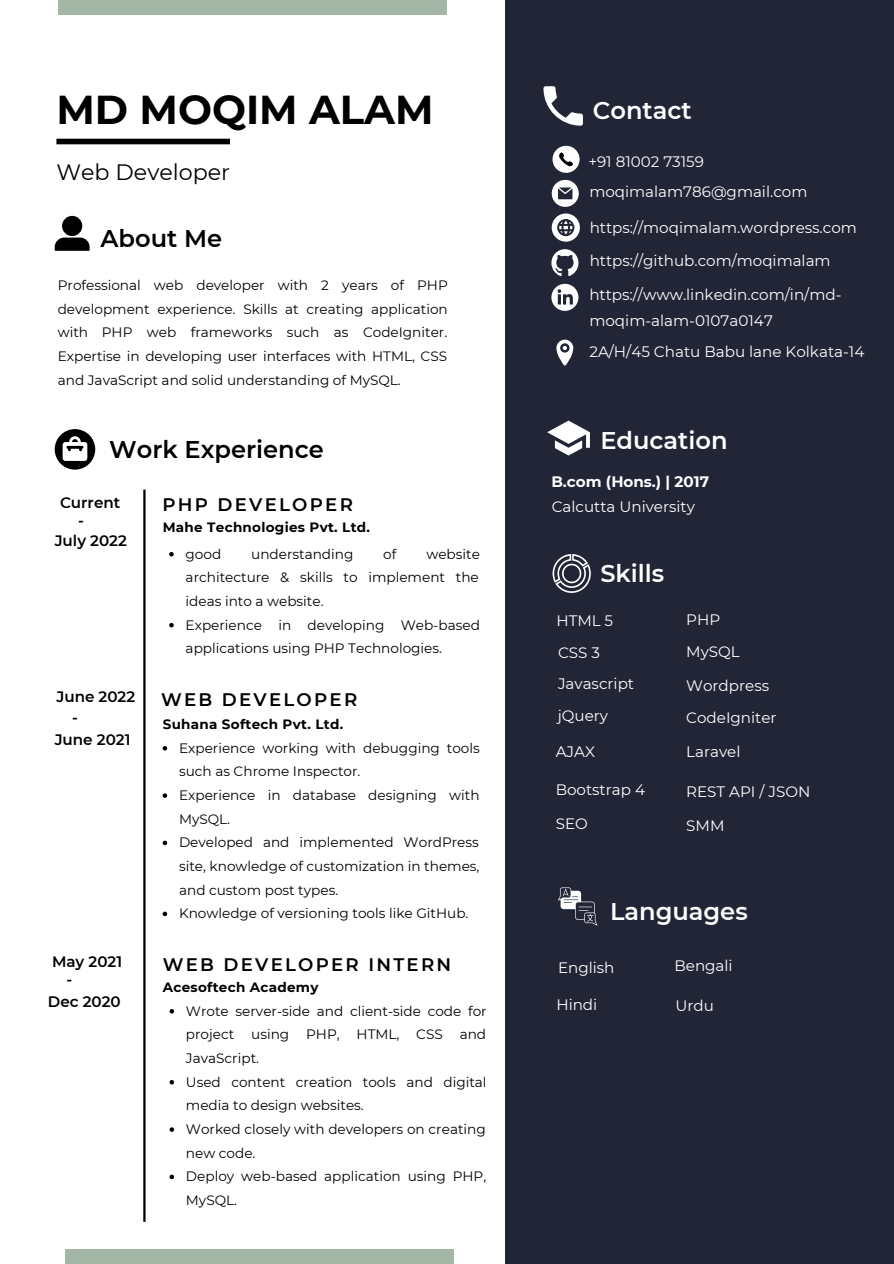
<style>
.page{position:relative;width:894px;height:1264px;background:#fff}
.page>*{position:absolute;margin:0;border:0;box-sizing:border-box;transform-origin:0 0}
.t1{font:700 40.2px "Montserrat";color:#000}
.t2{font:600 24.15px "Montserrat";color:#fff}
.t3{font:600 24.15px "Montserrat";color:#000}
.t4{font:22.2px "Montserrat";color:#000}
.t5{font:600 18.15px "Montserrat";letter-spacing:.125em;color:#000}
.t6{font:15.15px/31.7px "Montserrat";color:#fff}
.t7{font:600 15.15px/18px "Montserrat";color:#000}
.t8{font:700 15.15px "Montserrat";color:#fff}
.t9{font:13.65px/23.7px "Montserrat";color:#000}
.t10{font:700 13.5px "Montserrat";letter-spacing:.02em;color:#000}
</style>
<div class="page">
<div style="left:0;top:0;width:893px;height:1263px;background:#212536"></div>
<div style="left:0;top:0;width:504px;height:1263px;background:#fff"></div>
<div style="left:56px;top:139px;width:174px;height:5px;background:#000"></div>
<hr style="left:143px;top:489px;width:2px;height:732px;background:#000">
<div style="left:65px;top:1249px;width:389px;height:14px;background:#a4b7a7"></div>
<div style="left:58px;top:0;width:388px;height:15px;background:#a4b7a7"></div>
<svg style="left:551px;top:180px;width:27px;height:27px"></svg>
<svg style="left:552px;top:146px;width:27px;height:27px"></svg>
<svg style="left:551px;top:213px;width:28px;height:29px"></svg>
<svg style="left:556px;top:339px;width:17px;height:26px"></svg>
<svg style="left:551px;top:284px;width:27px;height:27px"></svg>
<svg style="left:551px;top:249px;width:27px;height:27px"></svg>
<svg style="left:547px;top:420px;width:42px;height:35px"></svg>
<svg style="left:543px;top:86px;width:39px;height:40px"></svg>
<svg style="left:552px;top:554px;width:38px;height:39px"></svg>
<svg style="left:558px;top:887px;width:39px;height:38px"></svg>
<svg style="left:55px;top:216px;width:35px;height:35px"></svg>
<svg style="left:55px;top:429px;width:40px;height:40px"></svg>
<svg style="left:169px;top:552px;width:5px;height:4px"></svg>
<svg style="left:169px;top:623px;width:5px;height:4px"></svg>
<svg style="left:163px;top:746px;width:4px;height:4px"></svg>
<svg style="left:163px;top:793px;width:4px;height:4px"></svg>
<svg style="left:163px;top:840px;width:4px;height:5px"></svg>
<svg style="left:163px;top:911px;width:4px;height:5px"></svg>
<svg style="left:169px;top:1009px;width:5px;height:4px"></svg>
<svg style="left:169px;top:1080px;width:5px;height:4px"></svg>
<svg style="left:169px;top:1127px;width:5px;height:4px"></svg>
<svg style="left:169px;top:1174px;width:5px;height:5px"></svg>
<h1 class="t1" style="left:56px;top:85px;width:378px">MD MOQIM ALAM</h1>
<h3 class="t4" style="left:56px;top:158px;width:175px">Web Developer</h3>
<h2 class="t3" style="left:100px;top:224px;width:123px">About Me</h2>
<p class="t9" style="left:58px;top:273px;width:391px;text-align:justify">Professional web developer with 2 years of PHP development experience. Skills at creating application with PHP web frameworks such as CodeIgniter.<br>Expertise in developing user interfaces with HTML, CSS and JavaScript and solid understanding of MySQL.</p>
<h2 class="t3" style="left:109px;top:435px;width:216px">Work Experience</h2>
<p class="t7" style="left:78px;top:493px;width:44px;text-indent:-18px">Current -</p>
<p class="t7" style="left:55px;top:531px;width:74px">July 2022</p>
<h3 class="t5" style="left:162px;top:494px;width:192px">PHP DEVELOPER</h3>
<p class="t10" style="left:163px;top:519px;width:209px">Mahe Technologies Pvt. Ltd.</p>
<p class="t9" style="left:185px;top:542px;width:37px">good</p>
<p class="t9" style="left:251px;top:542px;width:104px">understanding</p>
<p class="t9" style="left:383px;top:542px;width:15px">of</p>
<p class="t9" style="left:185px;top:542px;width:296px;text-indent:241px">website architecture &amp; skills to implement the ideas into a website.<br>Experience in developing Web-based applications using PHP Technologies.</p>
<p class="t7" style="left:56px;top:687px;width:80px">June 2022</p>
<h3 class="t5" style="left:161px;top:688px;width:197px">WEB DEVELOPER</h3>
<p class="t7" style="left:55px;top:706px;width:77px;line-height:22px;text-indent:17px">-<br>June 2021</p>
<p class="t7" style="left:67px;top:953px;width:57px;line-height:17.5px;text-indent:-15px">May 2021 -</p>
<p class="t7" style="left:48px;top:992px;width:74px">Dec 2020</p>
<p class="t10" style="left:163px;top:716px;width:182px">Suhana Softech Pvt. Ltd.</p>
<p class="t9" style="left:179px;top:736px;width:302px">Experience working with debugging tools such as Chrome Inspector.<br>Experience in database designing with<br>MySQL.<br>Developed and implemented WordPress site, knowledge of customization in themes, and custom post types.<br>Knowledge of versioning tools like GitHub.</p>
<h3 class="t5" style="left:163px;top:953px;width:290px">WEB DEVELOPER INTERN</h3>
<p class="t10" style="left:163px;top:978px;width:157px">Acesoftech Academy</p>
<p class="t9" style="left:186px;top:999px;width:302px">Wrote server-side and client-side code for project using PHP, HTML, CSS and<br>JavaScript.<br>Used content creation tools and digital media to design websites.<br>Worked closely with developers on creating new code.<br>Deploy web-based application using PHP,<br>MySQL.</p>
<h2 class="t2" style="left:592px;top:96px;width:100px">Contact</h2>
<p class="t6" style="left:588px;top:146px;width:220px;line-height:30.6px">+91 81002 73159 moqimalam786@gmail.com</p>
<p class="t6" style="left:589px;top:211px;width:268px">https://moqimalam.wordpress.com</p>
<p class="t6" style="left:589px;top:245px;width:242px">https://github.com/moqimalam</p>
<p class="t6" style="left:589px;top:282px;width:253px;line-height:26px">https://www.linkedin.com/in/md&shy;moqim-alam-0107a0147</p>
<p class="t6" style="left:589px;top:336px;width:276px">2A/H/45 Chatu Babu lane Kolkata-14</p>
<h2 class="t2" style="left:600px;top:425px;width:129px">Education</h2>
<p class="t8" style="left:551px;top:472px;width:159px">B.com (Hons.) | 2017</p>
<p class="t6" style="left:551px;top:490px;width:145px">Calcutta University</p>
<h2 class="t2" style="left:600px;top:558px;width:65px">Skills</h2>
<p class="t6" style="left:556px;top:604px;width:79px">HTML 5<br>CSS 3<br>Javascript jQuery</p>
<p class="t6" style="left:555px;top:735px;width:41px">AJAX</p>
<p class="t6" style="left:555px;top:774px;width:91px">Bootstrap 4</p>
<p class="t6" style="left:686px;top:604px;width:55px">PHP<br>MySQL</p>
<p class="t6" style="left:686px;top:670px;width:84px">Wordpress</p>
<p class="t6" style="left:686px;top:701px;width:92px">CodeIgniter</p>
<p class="t6" style="left:686px;top:735px;width:56px">Laravel</p>
<p class="t6" style="left:686px;top:775px;width:126px">REST API / JSON</p>
<p class="t6" style="left:555px;top:808px;width:34px">SEO</p>
<p class="t6" style="left:686px;top:809px;width:40px">SMM</p>
<h2 class="t2" style="left:610px;top:896px;width:139px">Languages</h2>
<p class="t6" style="left:558px;top:951px;width:58px">English</p>
<p class="t6" style="left:556px;top:988px;width:42px">Hindi</p>
<p class="t6" style="left:674px;top:949px;width:60px">Bengali</p>
<p class="t6" style="left:675px;top:989px;width:40px">Urdu</p>
</div>
